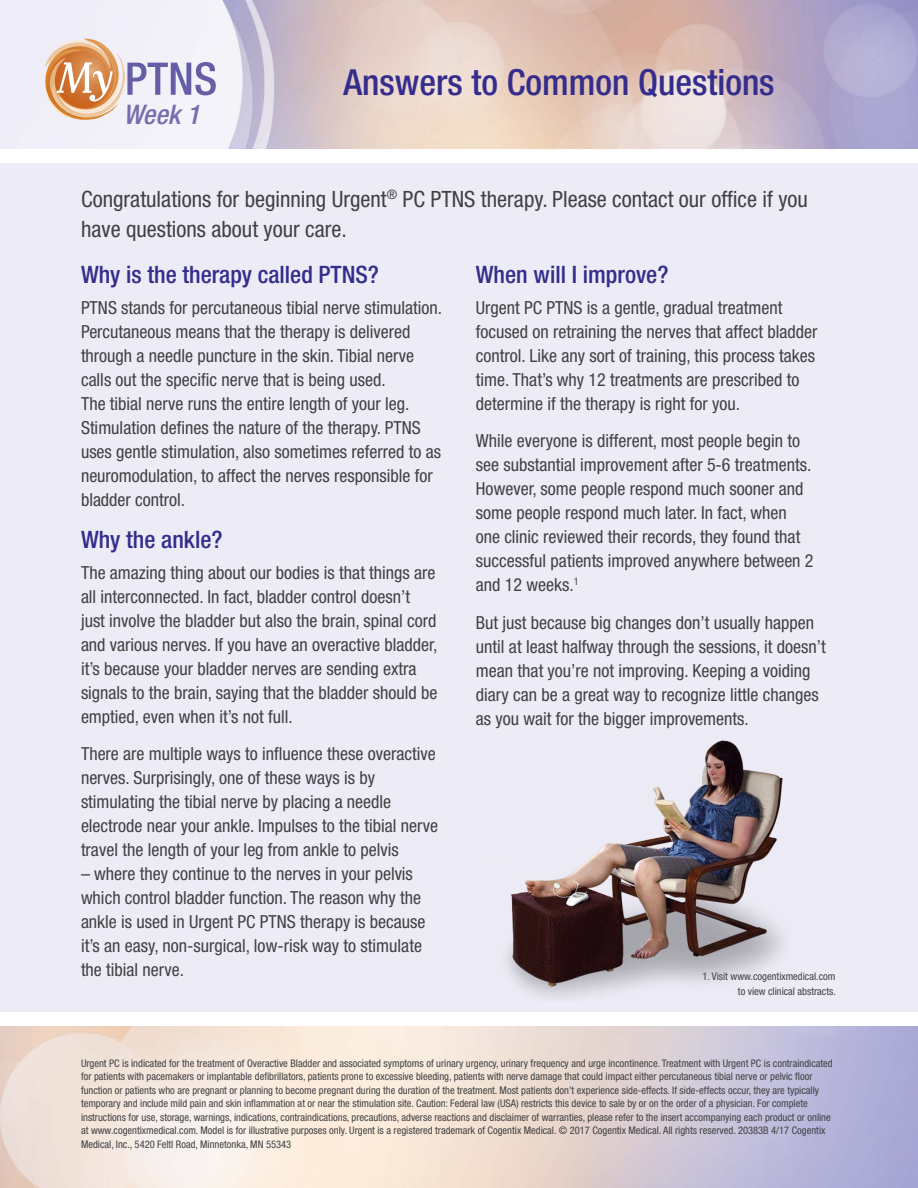
<style>
.page{position:relative;width:918px;height:1188px;background:#fff}
.page>*{position:absolute;margin:0;border:0;box-sizing:border-box;transform-origin:0 0}
.t1{font:500 condensed 36px "Helvetica Neue LT Std";color:#342d8c}
.t2{font:italic 500 condensed 27px "Helvetica Neue LT Std";color:#766daf}
.t3{font:500 condensed 24px "Helvetica Neue LT Std";color:#342d8c}
.t4{font:condensed 22.5px/30px "Helvetica Neue LT Std";color:#414042}
.t5{font:condensed 18px/24px "Helvetica Neue LT Std";color:#414042}
.t6{font:condensed 10.5px/13.5px "Helvetica Neue LT Std";color:#414042}
</style>
<div class="page">
<img style="left:0;top:0;width:918px;height:148px">
<div style="left:0;top:163px;width:918px;height:849px;background:#edecf6"></div>
<svg style="left:41px;top:38px;width:175px;height:82px"></svg>
<img style="left:507px;top:740px;width:276px;height:257px">
<h2 class="t2" style="left:123px;top:98px;width:78px">Week 1</h2>
<h1 class="t1" style="left:343px;top:60px;width:433px">Answers to Common Questions</h1>
<p class="t4" style="left:81px;top:183px;width:728px">Congratulations for beginning Urgent<sup>®</sup> PC PTNS therapy. Please contact our office if you have questions about your care.</p>
<h3 class="t3" style="left:81px;top:260px;width:300px">Why is the therapy called PTNS?</h3>
<p class="t5" style="left:81px;top:295px;width:363px">PTNS stands for percutaneous tibial nerve stimulation.<br>Percutaneous means that the therapy is delivered through a needle puncture in the skin. Tibial nerve calls out the specific nerve that is being used.<br>The tibial nerve runs the entire length of your leg.<br>Stimulation defines the nature of the therapy. PTNS uses gentle stimulation, also sometimes referred to as neuromodulation, to affect the nerves responsible for bladder control.</p>
<h3 class="t3" style="left:81px;top:525px;width:143px">Why the ankle?</h3>
<p class="t5" style="left:81px;top:560px;width:358px">The amazing thing about our bodies is that things are all interconnected. In fact, bladder control doesn’t just involve the bladder but also the brain, spinal cord and various nerves. If you have an overactive bladder, it’s because your bladder nerves are sending extra signals to the brain, saying that the bladder should be emptied, even when it’s not full.</p>
<p class="t5" style="left:81px;top:742px;width:359px">There are multiple ways to influence these overactive nerves. Surprisingly, one of these ways is by stimulating the tibial nerve by placing a needle electrode near your ankle. Impulses to the tibial nerve travel the length of your leg from ankle to pelvis</p>
<p class="t5" style="left:81px;top:862px;width:346px">– where they continue to the nerves in your pelvis which control bladder function. The reason why the ankle is used in Urgent PC PTNS therapy is because it’s an easy, non-surgical, low-risk way to stimulate the tibial nerve.</p>
<h3 class="t3" style="left:476px;top:260px;width:194px">When will I improve?</h3>
<p class="t5" style="left:476px;top:295px;width:343px">Urgent PC PTNS is a gentle, gradual treatment focused on retraining the nerves that affect bladder control. Like any sort of training, this process takes time. That’s why 12 treatments are prescribed to determine if the therapy is right for you.</p>
<p class="t5" style="left:476px;top:429px;width:339px">While everyone is different, most people begin to see substantial improvement after 5-6 treatments.<br>However, some people respond much sooner and some people respond much later. In fact, when one clinic reviewed their records, they found that successful patients improved anywhere between 2 and 12 weeks.<sup>1</sup></p>
<p class="t5" style="left:476px;top:610px;width:351px">But just because big changes don’t usually happen until at least halfway through the sessions, it doesn’t mean that you’re not improving. Keeping a voiding diary can be a great way to recognize little changes as you wait for the bigger improvements.</p>
<p class="t6" style="left:703px;top:969px;width:135px;line-height:15px;text-align:right">1. Visit www.cogentixmedical.com to view clinical abstracts.</p>
<p class="t6" style="left:81px;top:1056px;width:753px">Urgent PC is indicated for the treatment of Overactive Bladder and associated symptoms of urinary urgency, urinary frequency and urge incontinence. Treatment with Urgent PC is contraindicated for patients with pacemakers or implantable defibrillators, patients prone to excessive bleeding, patients with nerve damage that could impact either percutaneous tibial nerve or pelvic floor function or patients who are pregnant or planning to become pregnant during the duration of the treatment. Most patients don’t experience side-effects. If side-effects occur, they are typically temporary and include mild pain and skin inflammation at or near the stimulation site. Caution: Federal law (USA) restricts this device to sale by or on the order of a physician. For complete instructions for use, storage, warnings, indications, contraindications, precautions, adverse reactions and disclaimer of warranties, please refer to the insert accompanying each product or online at www.cogentixmedical.com. Model is for illustrative purposes only. Urgent is a registered trademark of Cogentix Medical. © 2017 Cogentix Medical. All rights reserved. 20383B 4/17 Cogentix Medical, Inc., 5420 Feltl Road, Minnetonka, MN 55343</p>
</div>
